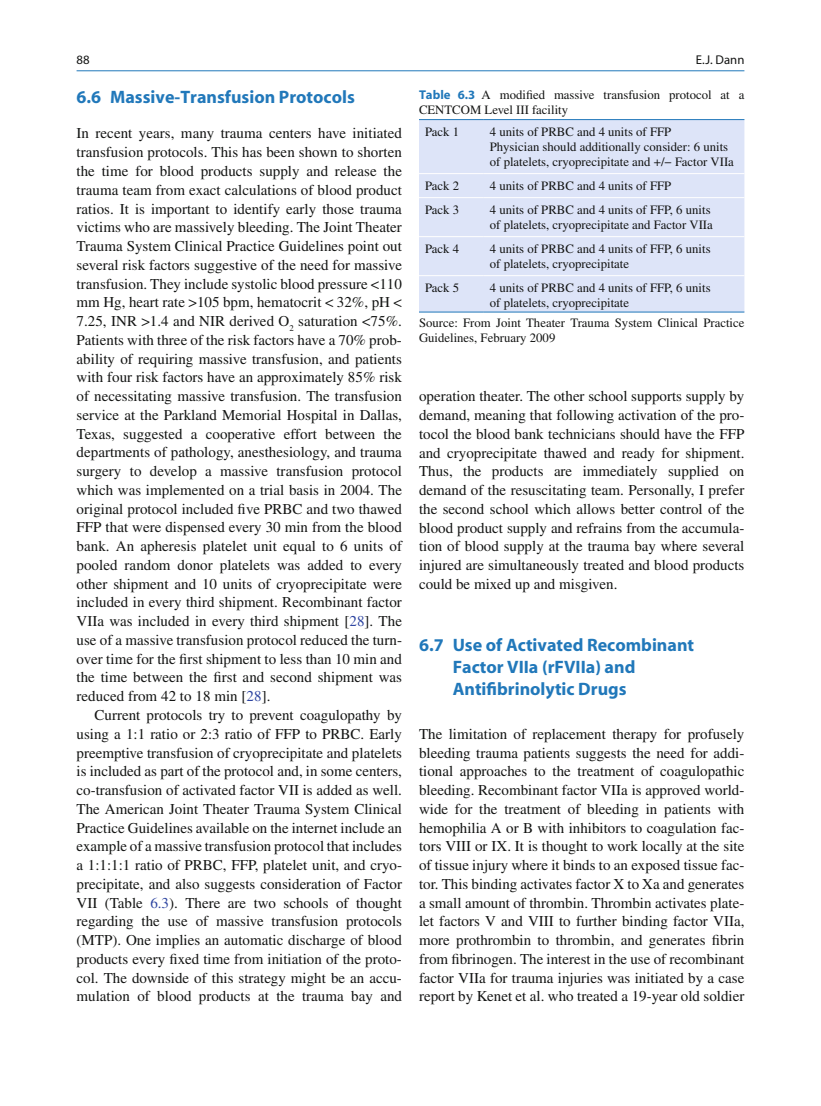
<style>
.page{position:relative;width:821px;height:1106px;background:#fff}
.page>*{position:absolute;margin:0;border:0;box-sizing:border-box;transform-origin:0 0}
.t1{font:700 18px/21.8px "Myriad";color:#2178ba}
.t2{font:15px/18.8px "Times";color:#131413;text-align:justify}
.t3{font:12.75px/15px "Times";color:#131413}
.t4{font:12.75px "Myriad";letter-spacing:.005em;color:#131413}
.s1{color:#2e45a1}
.s2{font-family:"Myriad";font-weight:700;color:#2178ba}
</style>
<div class="page">
<hr style="left:77px;top:70px;width:667px;height:1px;background:#2178ba">
<div style="left:419px;top:120px;width:325px;height:192px;background:#dde4f8"></div>
<hr style="left:419px;top:173px;width:65px;height:1px;background:#fff">
<hr style="left:419px;top:197px;width:65px;height:1px;background:#fff">
<hr style="left:419px;top:236px;width:65px;height:1px;background:#fff">
<hr style="left:419px;top:275px;width:65px;height:1px;background:#fff">
<hr style="left:419px;top:312px;width:65px;height:1px;background:#2178ba">
<hr style="left:484px;top:173px;width:260px;height:1px;background:#fff">
<hr style="left:484px;top:197px;width:260px;height:1px;background:#fff">
<hr style="left:484px;top:236px;width:260px;height:1px;background:#fff">
<hr style="left:484px;top:275px;width:260px;height:1px;background:#fff">
<hr style="left:484px;top:312px;width:260px;height:1px;background:#2178ba">
<hr style="left:419px;top:119px;width:65px;height:1px;background:#2178ba">
<hr style="left:484px;top:119px;width:260px;height:1px;background:#2178ba">
<p class="t4" style="left:76px;top:54px;width:15px">88</p>
<p class="t4" style="left:695px;top:54px;width:50px">E.J. Dann</p>
<p class="t1" style="left:77px;top:87px;width:280px">6.6 Massive-Transfusion Protocols</p>
<p class="t2" style="left:77px;top:124px;width:327px">In recent years, many trauma centers have initiated transfusion protocols. This has been shown to shorten the time for blood products supply and release the trauma team from exact calculations of blood product ratios. It is important to identify early those trauma victims who are massively bleeding. The Joint Theater Trauma System Clinical Practice Guidelines point out several risk factors suggestive of the need for massive transfusion. They include systolic blood pressure &lt;110 mm Hg, heart rate &gt;105 bpm, hematocrit &lt; 32%, pH &lt; 7.25, INR &gt;1.4 and NIR derived O<sub>2</sub> saturation &lt;75%.<br>Patients with three of the risk factors have a 70% prob&shy;ability of requiring massive transfusion, and patients with four risk factors have an approximately 85% risk of necessitating massive transfusion. The transfusion service at the Parkland Memorial Hospital in Dallas, Texas, suggested a cooperative effort between the departments of pathology, anesthesiology, and trauma surgery to develop a massive transfusion protocol which was implemented on a trial basis in 2004. The original protocol included five PRBC and two thawed FFP that were dispensed every 30 min from the blood bank. An apheresis platelet unit equal to 6 units of pooled random donor platelets was added to every other shipment and 10 units of cryoprecipitate were included in every third shipment. Recombinant factor VIIa was included in every third shipment [<span class="s1">28</span>]. The use of a massive transfusion protocol reduced the turn&shy;over time for the first shipment to less than 10 min and the time between the first and second shipment was reduced from 42 to 18 min [<span class="s1">28</span>].</p>
<p class="t2" style="left:77px;top:705px;width:327px;text-indent:18px">Current protocols try to prevent coagulopathy by using a 1:1 ratio or 2:3 ratio of FFP to PRBC. Early preemptive transfusion of cryoprecipitate and platelets is included as part of the protocol and, in some centers, co-transfusion of activated factor VII is added as well.<br>The American Joint Theater Trauma System Clinical Practice Guidelines available on the internet include an example of a massive transfusion protocol that includes a 1:1:1:1 ratio of PRBC, FFP, platelet unit, and cryo&shy;precipitate, and also suggests consideration of Factor VII (Table <span class="s1">6.3</span>). There are two schools of thought regarding the use of massive transfusion protocols (MTP). One implies an automatic discharge of blood products every fixed time from initiation of the proto&shy;col. The downside of this strategy might be an accu&shy;mulation of blood products at the trauma bay and</p>
<p class="t3" style="left:419px;top:87px;width:327px"><span class="s2">Table 6.3</span> A modified massive transfusion protocol at a<br>CENTCOM Level III facility</p>
<p class="t3" style="left:425px;top:124px;width:36px">Pack 1</p>
<p class="t3" style="left:490px;top:124px;width:245px">4 units of PRBC and 4 units of FFP<br>Physician should additionally consider: 6 units of platelets, cryoprecipitate and +/− Factor VIIa</p>
<p class="t3" style="left:425px;top:178px;width:36px">Pack 2</p>
<p class="t3" style="left:490px;top:178px;width:183px">4 units of PRBC and 4 units of FFP</p>
<p class="t3" style="left:425px;top:202px;width:36px">Pack 3</p>
<p class="t3" style="left:490px;top:202px;width:224px">4 units of PRBC and 4 units of FFP, 6 units of platelets, cryoprecipitate and Factor VIIa</p>
<p class="t3" style="left:425px;top:241px;width:36px">Pack 4</p>
<p class="t3" style="left:490px;top:241px;width:222px">4 units of PRBC and 4 units of FFP, 6 units of platelets, cryoprecipitate</p>
<p class="t3" style="left:425px;top:280px;width:36px">Pack 5</p>
<p class="t3" style="left:490px;top:280px;width:222px">4 units of PRBC and 4 units of FFP, 6 units of platelets, cryoprecipitate</p>
<p class="t3" style="left:419px;top:315px;width:327px">Source: From Joint Theater Trauma System Clinical Practice<br>Guidelines, February 2009</p>
<p class="t2" style="left:419px;top:387px;width:327px">operation theater. The other school supports supply by demand, meaning that following activation of the pro&shy;tocol the blood bank technicians should have the FFP and cryoprecipitate thawed and ready for shipment.<br>Thus, the products are immediately supplied on demand of the resuscitating team. Personally, I prefer the second school which allows better control of the blood product supply and refrains from the accumula&shy;tion of blood supply at the trauma bay where several injured are simultaneously treated and blood products could be mixed up and misgiven.</p>
<p class="t1" style="left:452px;top:634px;width:243px;text-indent:-34px">6.7 Use of Activated Recombinant<br>Factor VIIa (rFVIIa) and<br>Antifibrinolytic Drugs</p>
<p class="t2" style="left:419px;top:724px;width:327px">The limitation of replacement therapy for profusely bleeding trauma patients suggests the need for addi&shy;tional approaches to the treatment of coagulopathic bleeding. Recombinant factor VIIa is approved world&shy;wide for the treatment of bleeding in patients with hemophilia A or B with inhibitors to coagulation fac&shy;tors VIII or IX. It is thought to work locally at the site of tissue injury where it binds to an exposed tissue fac&shy;tor. This binding activates factor X to Xa and generates a small amount of thrombin. Thrombin activates plate&shy;let factors V and VIII to further binding factor VIIa, more prothrombin to thrombin, and generates fibrin from fibrinogen. The interest in the use of recombinant factor VIIa for trauma injuries was initiated by a case report by Kenet et al. who treated a 19-year old soldier</p>
</div>
